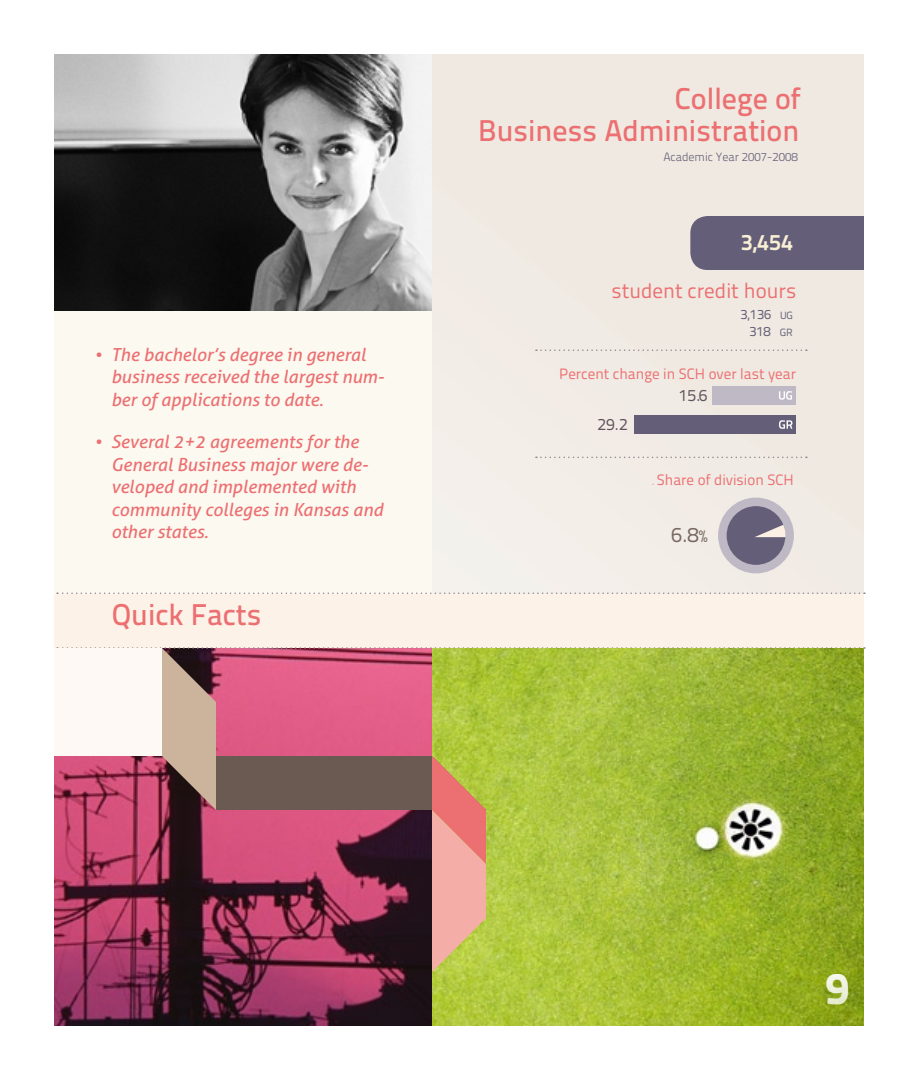
<style>
.page{position:relative;width:918px;height:1080px;background:#fff}
.page>*{position:absolute;margin:0;border:0;box-sizing:border-box;transform-origin:0 0}
.t1{font:45px "Titillium Text 14 L 999 wt";color:#fff}
.Red_subtitle{font:30px "Titillium Text 14 L 600 wt";color:#ec6f71}
.Red_subtitle-2{font:22.5px "Titillium Text 14 L 800 wt";color:#f9efd5}
.Red_subtitle-3{font:21px "Titillium Text 14 L 400 wt";color:#ec6f71}
.Red_subtitle-4{font:21px "Titillium Text 14 L 400 wt";color:#776860}
.titillium_bold{font:italic 18px/22.5px "Aller";color:#ec6f71}
.Red_subtitle-5{font:16.5px "Titillium Text 14 L 400 wt";color:#5f545c}
.Red_subtitle-6{font:15px "Titillium Text 14 L 400 wt";color:#ec6f71}
.Red_subtitle-7{font:13.5px "Titillium Text 14 L 400 wt";color:#645e78}
.t2{font:12px "Titillium Text 14 L 250 wt";color:#645e78}
.Red_subtitle-8{font:10.5px "Titillium Text 14 L 400 wt";color:#645e78}
.s1{font-size:16.5px}
</style>
<div class="page">
<div style="left:54px;top:594px;width:810px;height:100px;background:#fdf2e8"></div>
<img style="left:54px;top:756px;width:810px;height:270px">
<div style="left:54px;top:54px;width:378px;height:540px;background:#fcf9f1"></div>
<div style="left:432px;top:54px;width:432px;height:540px;background:#efe9e2"></div>
<div style="left:690px;top:216px;width:174px;height:54px;background:#645e78"></div>
<svg style="left:722px;top:502px;width:68px;height:67px;background:#6f6981"></svg>
<div style="left:718px;top:498px;width:76px;height:75px;border:9px solid #beb9c4;border-radius:50%"></div>
<div style="left:634px;top:415px;width:162px;height:19px;background:#645e78"></div>
<div style="left:712px;top:386px;width:83px;height:19px;background:#beb9c4"></div>
<svg style="left:754px;top:525px;width:32px;height:12px"></svg>
<svg style="left:536px;top:457px;width:271px;height:1px"></svg>
<svg style="left:57px;top:592px;width:808px;height:2px"></svg>
<svg style="left:536px;top:350px;width:271px;height:1px"></svg>
<svg style="left:779px;top:391px;width:13px;height:9px"></svg>
<svg style="left:779px;top:420px;width:13px;height:9px"></svg>
<svg style="left:57px;top:647px;width:808px;height:325px;background:#a2864e"></svg>
<div style="left:54px;top:648px;width:108px;height:108px;background:#fef9f5"></div>
<img style="left:54px;top:54px;width:378px;height:256px">
<p class="titillium_bold" style="left:111px;top:343px;width:275px;text-indent:-17px">• The bachelor’s degree in general business received the largest num&shy;ber of applications to date.</p>
<p class="titillium_bold" style="left:111px;top:431px;width:274px;text-indent:-17px">• Several 2+2 agreements for the<br>General Business major were de&shy;veloped and implemented with community colleges in Kansas and other states.</p>
<p class="Red_subtitle" style="left:112px;top:596px;width:151px">Quick Facts</p>
<p class="Red_subtitle" style="left:675px;top:81px;width:128px">College of</p>
<p class="Red_subtitle" style="left:478px;top:112px;width:323px">Business Administration</p>
<p class="t2" style="left:663px;top:149px;width:136px">Academic Year 2007-2008</p>
<p class="Red_subtitle-2" style="left:741px;top:229px;width:54px">3,454</p>
<p class="Red_subtitle-3" style="left:611px;top:278px;width:186px">student credit hours</p>
<p class="Red_subtitle-7" style="left:740px;top:306px;width:32px">3,136</p>
<p class="Red_subtitle-7" style="left:749px;top:323px;width:23px">318</p>
<p class="Red_subtitle-8" style="left:780px;top:309px;width:14px">UG</p>
<p class="Red_subtitle-8" style="left:780px;top:326px;width:14px">GR</p>
<p class="Red_subtitle-6" style="left:559px;top:365px;width:238px">Percent change in SCH over last year</p>
<p class="Red_subtitle-5" style="left:597px;top:415px;width:32px">29.2</p>
<p class="Red_subtitle-5" style="left:679px;top:386px;width:30px">15.6</p>
<p class="Red_subtitle-6" style="left:649px;top:471px;width:146px">•Share of division SCH</p>
<p class="Red_subtitle-4" style="left:671px;top:522px;width:38px">6.8<span class="s1">%</span></p>
<h1 class="t1" style="left:825px;top:960px;width:25px">9</h1>
</div>
